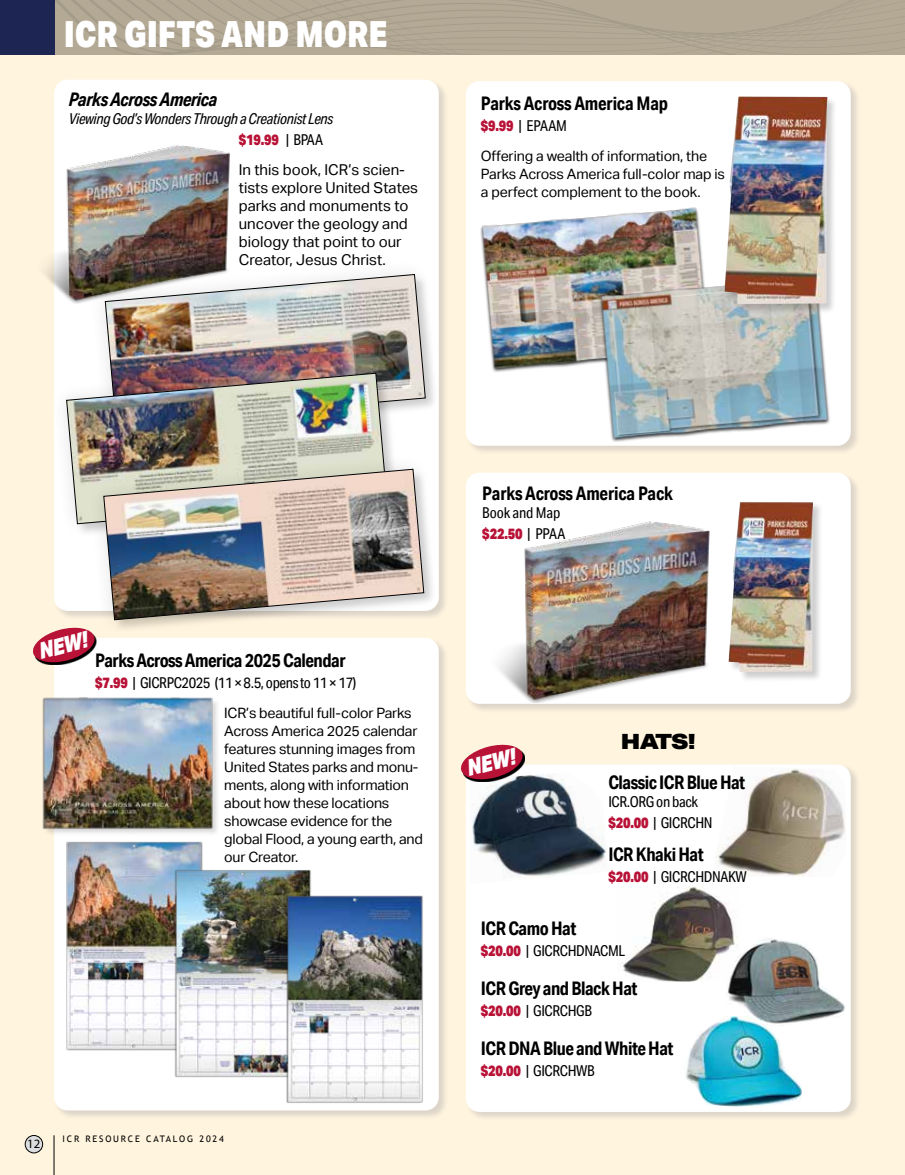
<style>
.page{position:relative;width:905px;height:1175px;background:#fff}
.page>*{position:absolute;margin:0;border:0;box-sizing:border-box;transform-origin:0 0}
.t1{font:900 36px "Aktiv Grotesk Cd";color:#fff}
.t2{font:italic 900 22.5px "Aktiv Grotesk Cd";color:#fff}
.t3{font:900 21px "Aktiv Grotesk Ex";color:#000}
.t4{font:700 18.75px "Aktiv Grotesk Cd";letter-spacing:-.025em;color:#000}
.t5{font:italic 700 18.75px "Aktiv Grotesk Cd";letter-spacing:-.025em;color:#000}
.t6{font:15px/21px "Aktiv Grotesk Cd";letter-spacing:-.025em;color:#000}
.t7{font:15px/18px "Aktiv Grotesk";color:#000}
.t8{font:italic 15px/21px "Aktiv Grotesk Cd";letter-spacing:-.025em;color:#000}
.t9{font:14.25px/18px "Aktiv Grotesk";letter-spacing:-.015em;color:#000}
.t10{font:12.75px "Myriad Pro";color:#000}
.t11{font:9px "Trebuchet MS";letter-spacing:.2em;color:#000}
.s1{font-weight:900;font-style:normal;color:#b81237}
.s2{font-style:normal}
.s3{font-weight:900;color:#b81237}
</style>
<div class="page">
<div style="left:0;top:0;width:904px;height:1174px;background:#fff4de"></div>
<div style="left:25px;top:1135px;width:18px;height:17px;background:#dcddde;border-radius:50%"></div>
<div style="left:25px;top:1135px;width:18px;height:18px;border:1px solid #000;border-radius:50%"></div>
<hr style="left:54px;top:1135px;width:1px;height:39px;background:#000">
<div style="left:465px;top:81px;width:395px;height:374px;background:#1d2552;opacity:.15"></div>
<div style="left:466px;top:81px;width:384px;height:365px;background:#fff;border-radius:14px"></div>
<div style="left:465px;top:764px;width:395px;height:357px;background:#1d2552;opacity:.15"></div>
<div style="left:466px;top:764px;width:384px;height:347px;background:#fff;border-radius:14px"></div>
<div style="left:465px;top:472px;width:395px;height:241px;background:#1d2552;opacity:.15"></div>
<div style="left:466px;top:472px;width:384px;height:232px;background:#fff;border-radius:14px"></div>
<div style="left:54px;top:80px;width:385px;height:531px;background:#fff;border-radius:14px"></div>
<img style="left:44px;top:145px;width:186px;height:158px">
<svg style="left:86px;top:255px;width:359px;height:189px"></svg>
<img style="left:105px;top:274px;width:320px;height:151px">
<img style="left:65px;top:354px;width:341px;height:178px">
<img style="left:66px;top:373px;width:321px;height:151px">
<img style="left:84px;top:450px;width:359px;height:179px">
<img style="left:103px;top:469px;width:321px;height:151px">
<div style="left:728px;top:501px;width:95px;height:181px;background:#000;opacity:.2"></div>
<img style="left:728px;top:502px;width:85px;height:170px">
<img style="left:498px;top:521px;width:212px;height:181px">
<img style="left:480px;top:207px;width:224px;height:165px">
<img style="left:593px;top:272px;width:237px;height:170px">
<div style="left:724px;top:96px;width:114px;height:219px;background:#000;opacity:.2"></div>
<img style="left:724px;top:96px;width:103px;height:208px">
<img style="left:716px;top:766px;width:130px;height:110px">
<img style="left:471px;top:775px;width:136px;height:102px">
<div style="left:53px;top:637px;width:395px;height:483px;background:#1d2552;opacity:.15"></div>
<div style="left:54px;top:638px;width:385px;height:472px;background:#fff;border-radius:14px"></div>
<svg style="left:32px;top:625px;width:64px;height:40px"></svg>
<div style="left:43px;top:697px;width:177px;height:140px;background:#000;opacity:.15"></div>
<img style="left:42px;top:696px;width:173px;height:136px">
<img style="left:66px;top:842px;width:137px;height:208px">
<img style="left:171px;top:869px;width:140px;height:208px">
<img style="left:282px;top:895px;width:141px;height:208px">
<div style="left:0;top:0;width:54px;height:54px;background:#1d2552"></div>
<svg style="left:54px;top:0;width:850px;height:54px;background:#b0a692"></svg>
<img style="left:622px;top:886px;width:112px;height:95px">
<img style="left:725px;top:936px;width:120px;height:86px">
<svg style="left:461px;top:744px;width:63px;height:37px"></svg>
<img style="left:686px;top:1015px;width:117px;height:92px">
<h1 class="t1" style="left:64px;top:11px;width:325px">ICR GIFTS AND MORE</h1>
<h3 class="t5" style="left:69px;top:87px;width:150px">Parks Across America</h3>
<p class="t8" style="left:239px;top:108px;width:96px;text-indent:-170px">Viewing God’s Wonders Through a Creationist Lens <span class="s1">$19.99</span> <span class="s2">| BPAA</span></p>
<p class="t7" style="left:239px;top:160px;width:181px">In this book, ICR’s scien&shy;tists explore United States parks and monuments to uncover the geology and biology that point to our<br>Creator, Jesus Christ.</p>
<h3 class="t4" style="left:481px;top:92px;width:189px">Parks Across America Map</h3>
<p class="t6" style="left:481px;top:115px;width:88px"><span class="s3">$9.99</span> | EPAAM</p>
<p class="t9" style="left:481px;top:147px;width:245px">Offering a wealth of information, the<br>Parks Across America full-color map is a perfect complement to the book.</p>
<h2 class="t2" style="left:36px;top:637px;width:51px;rotate:-15deg">NEW!</h2>
<h3 class="t4" style="left:95px;top:648px;width:252px">Parks Across America 2025 Calendar</h3>
<p class="t6" style="left:95px;top:671px;width:263px"><span class="s3">$7.99</span> | GICRPC2025 (11 × 8.5, opens to 11 × 17)</p>
<p class="t9" style="left:224px;top:703px;width:200px">ICR’s beautiful full-color Parks<br>Across America 2025 calendar features stunning images from<br>United States parks and monu&shy;ments, along with information about how these locations showcase evidence for the global Flood, a young earth, and our Creator.</p>
<p class="t10" style="left:27px;top:1136px;width:15px">12</p>
<p class="t11" style="left:62px;top:1133px;width:163px">ICR RESOURCE CATALOG 2024</p>
<h3 class="t4" style="left:482px;top:481px;width:192px">Parks Across America Pack</h3>
<p class="t6" style="left:482px;top:501px;width:85px">Book and Map <span class="s3">$22.50</span> | PPAA</p>
<h2 class="t2" style="left:463px;top:754px;width:51px;rotate:-15deg">NEW!</h2>
<h3 class="t3" style="left:620px;top:727px;width:77px">HATS!</h3>
<h3 class="t4" style="left:608px;top:771px;width:138px">Classic ICR Blue Hat</h3>
<p class="t6" style="left:608px;top:791px;width:106px">ICR.ORG on back <span class="s3">$20.00</span> | GICRCHN</p>
<h3 class="t4" style="left:608px;top:843px;width:97px">ICR Khaki Hat</h3>
<p class="t6" style="left:608px;top:866px;width:140px"><span class="s3">$20.00</span> | GICRCHDNAKW</p>
<h3 class="t4" style="left:481px;top:917px;width:97px">ICR Camo Hat</h3>
<p class="t6" style="left:481px;top:940px;width:146px"><span class="s3">$20.00</span> | GICRCHDNACML</p>
<h3 class="t4" style="left:481px;top:977px;width:158px">ICR Grey and Black Hat</h3>
<p class="t6" style="left:481px;top:1000px;width:113px"><span class="s3">$20.00</span> | GICRCHGB</p>
<h3 class="t4" style="left:481px;top:1037px;width:194px">ICR DNA Blue and White Hat</h3>
<p class="t6" style="left:481px;top:1060px;width:116px"><span class="s3">$20.00</span> | GICRCHWB</p>
</div>
